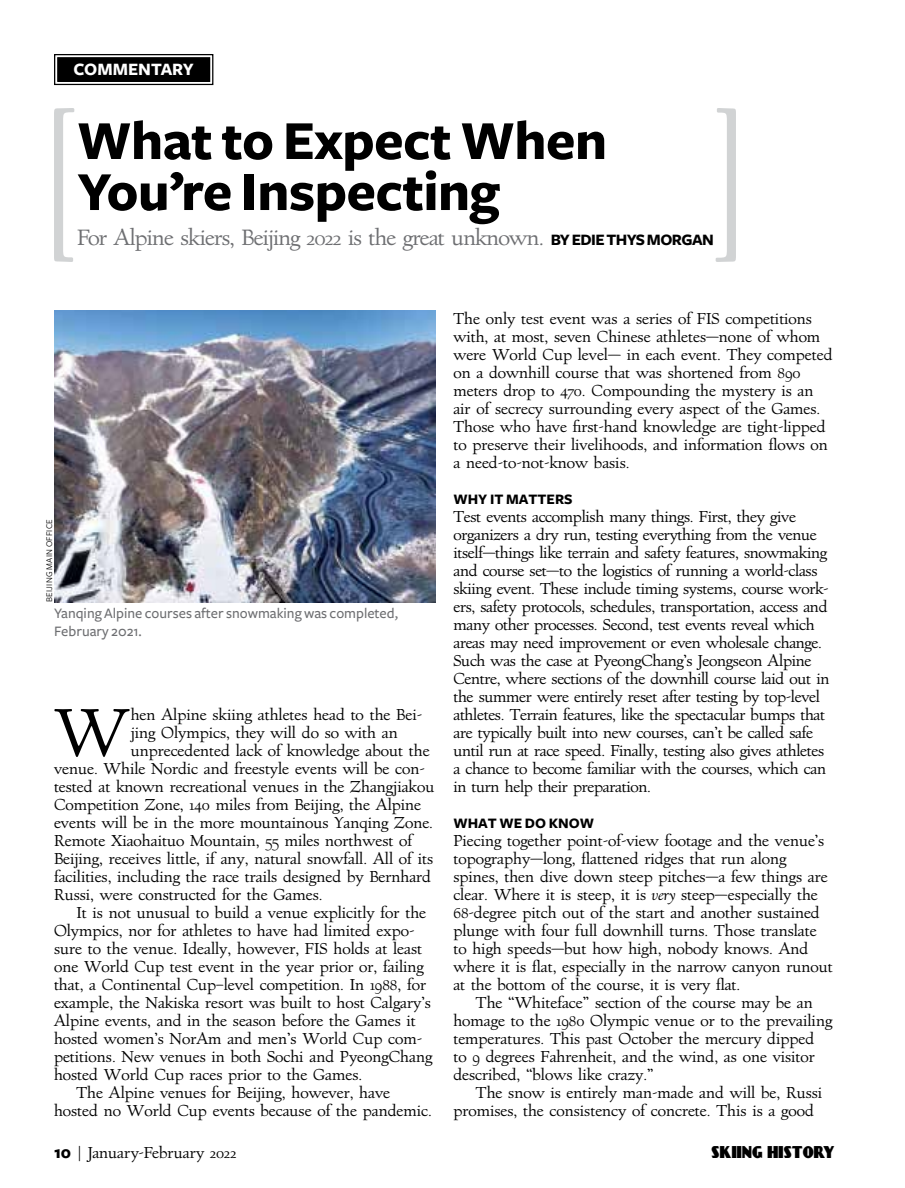
<style>
.page{position:relative;width:905px;height:1188px;background:#fff}
.page>*{position:absolute;margin:0;border:0;box-sizing:border-box;transform-origin:0 0}
.t1{font:64.2px "Village";color:#000}
.t2{font:700 57px/51px "Freight Sans";letter-spacing:-.01em;color:#000}
.t3{font:21px "Village";letter-spacing:-.035em;color:#6d6e71}
.t4{font:700 18px "Freight Sans";color:#fff}
.t5{font:15px/18px "Village";color:#000}
.t6{font:15px/18px "Village";letter-spacing:-.02em;color:#000}
.t7{font:500 15px/18px "Freight Sans";color:#6d6e71}
.t8{font:700 15px "Freight Sans";color:#000}
.t9{font:15px "Day Poster Black NF";letter-spacing:.02em;color:#000;scale:.84 1}
.t10{font:9px "Freight Sans";letter-spacing:.03em;color:#000}
.s1{font-family:"Freight Sans";font-weight:700;font-size:16.5px;color:#000}
.s2{font-style:italic}
.s3{font-family:"Freight Sans";font-weight:700;font-size:18px}
</style>
<div class="page">
<svg style="left:54px;top:108px;width:20px;height:154px"></svg>
<svg style="left:54px;top:54px;width:160px;height:32px"></svg>
<div style="left:57px;top:57px;width:153px;height:25px;border:1px solid #000"></div>
<div style="left:60px;top:60px;width:147px;height:19px;border:1px solid #000"></div>
<svg style="left:715px;top:108px;width:21px;height:154px"></svg>
<img style="left:54px;top:310px;width:381px;height:293px">
<p class="t4" style="left:73px;top:60px;width:122px">COMMENTARY</p>
<h2 class="t2" style="left:77px;top:117px;width:531px">What to Expect When<br>You’re Inspecting</h2>
<h3 class="t3" style="left:77px;top:224px;width:638px">For Alpine skiers, Beijing 2022 is the great unknown. <span class="s1">BY EDIE THYS MORGAN</span></h3>
<p class="t10" style="left:44px;top:602px;width:84px;rotate:-90deg">BEIJING MAIN OFFICE</p>
<p class="t7" style="left:54px;top:604px;width:345px">Yanqing Alpine courses after snowmaking was completed,<br>February 2021.</p>
<h1 class="t1" style="left:54px;top:694px;width:77px">W</h1>
<p class="t5" style="left:131px;top:706px;width:293px">hen Alpine skiing athletes head to the Bei-</p>
<p class="t5" style="left:131px;top:724px;width:268px">jing Olympics, they will do so with an</p>
<p class="t5" style="left:131px;top:742px;width:300px">unprecedented lack of knowledge about the</p>
<p class="t5" style="left:54px;top:760px;width:372px">venue. While Nordic and freestyle events will be con-</p>
<p class="t5" style="left:54px;top:778px;width:382px">tested at known recreational venues in the Zhangjiakou</p>
<p class="t5" style="left:54px;top:796px;width:368px">Competition Zone, 140 miles from Beijing, the Alpine</p>
<p class="t5" style="left:54px;top:814px;width:380px">events will be in the more mountainous Yanqing Zone.</p>
<p class="t5" style="left:54px;top:832px;width:360px">Remote Xiaohaituo Mountain, 55 miles northwest of</p>
<p class="t5" style="left:54px;top:850px;width:380px">Beijing, receives little, if any, natural snowfall. All of its</p>
<p class="t5" style="left:54px;top:868px;width:378px">facilities, including the race trails designed by Bernhard</p>
<p class="t5" style="left:54px;top:886px;width:270px">Russi, were constructed for the Games.</p>
<p class="t5" style="left:76px;top:904px;width:351px">It is not unusual to build a venue explicitly for the</p>
<p class="t5" style="left:54px;top:922px;width:362px">Olympics, nor for athletes to have had limited expo-</p>
<p class="t5" style="left:54px;top:940px;width:369px">sure to the venue. Ideally, however, FIS holds at least</p>
<p class="t5" style="left:54px;top:958px;width:371px">one World Cup test event in the year prior or, failing</p>
<p class="t5" style="left:54px;top:976px;width:373px">that, a Continental Cup–level competition. In 1988, for</p>
<p class="t5" style="left:54px;top:994px;width:378px">example, the Nakiska resort was built to host Calgary’s</p>
<p class="t5" style="left:54px;top:1012px;width:363px">Alpine events, and in the season before the Games it</p>
<p class="t5" style="left:54px;top:1030px;width:369px">hosted women’s NorAm and men’s World Cup com-</p>
<p class="t5" style="left:54px;top:1048px;width:380px">petitions. New venues in both Sochi and PyeongChang</p>
<p class="t5" style="left:54px;top:1066px;width:310px">hosted World Cup races prior to the Games.</p>
<p class="t5" style="left:76px;top:1084px;width:315px">The Alpine venues for Beijing, however, have</p>
<p class="t5" style="left:54px;top:1102px;width:379px">hosted no World Cup events because of the pandemic.</p>
<p class="t5" style="left:453px;top:310px;width:380px">The only test event was a series of FIS competitions with, at most, seven Chinese athletes—none of whom were World Cup level— in each event. They competed on a downhill course that was shortened from 890 meters drop to 470. Compounding the mystery is an air of secrecy surrounding every aspect of the Games.<br>Those who have first-hand knowledge are tight-lipped to preserve their livelihoods, and information flows on a need-to-not-know basis.</p>
<p class="t8" style="left:453px;top:491px;width:121px">WHY IT MATTERS</p>
<p class="t6" style="left:453px;top:508px;width:377px">Test events accomplish many things. First, they give organizers a dry run, testing everything from the venue itself—things like terrain and safety features, snowmaking and course set—to the logistics of running a world-class skiing event. These include timing systems, course work&shy;ers, safety protocols, schedules, transportation, access and many other processes. Second, test events reveal which areas may need improvement or even wholesale change.<br>Such was the case at PyeongChang’s Jeongseon Alpine Centre, where sections of the downhill course laid out in the summer were entirely reset after testing by top-level athletes. Terrain features, like the spectacular bumps that are typically built into new courses, can’t be called safe until run at race speed. Finally, testing also gives athletes a chance to become familiar with the courses, which can in turn help their preparation.</p>
<p class="t8" style="left:453px;top:815px;width:142px">WHAT WE DO KNOW</p>
<p class="t5" style="left:453px;top:832px;width:381px">Piecing together point-of-view footage and the venue’s topography—long, flattened ridges that run along spines, then dive down steep pitches—a few things are clear. Where it is steep, it is <span class="s2">very</span> steep—especially the 68-degree pitch out of the start and another sustained plunge with four full downhill turns. Those translate to high speeds—but how high, nobody knows. And where it is flat, especially in the narrow canyon runout at the bottom of the course, it is very flat.</p>
<p class="t5" style="left:453px;top:994px;width:380px;text-indent:22px">The “Whiteface” section of the course may be an homage to the 1980 Olympic venue or to the prevailing temperatures. This past October the mercury dipped<br>to 9 degrees Fahrenheit, and the wind, as one visitor described, “blows like crazy.”</p>
<p class="t5" style="left:453px;top:1084px;width:370px;text-indent:22px">The snow is entirely man-made and will be, Russi promises, the consistency of concrete. This is a good</p>
<p class="t5" style="left:54px;top:1144px;width:184px"><span class="s3">10</span> | January-February 2022</p>
<p class="t9" style="left:711px;top:1143px;width:148px">SKIING HISTORY</p>
</div>
